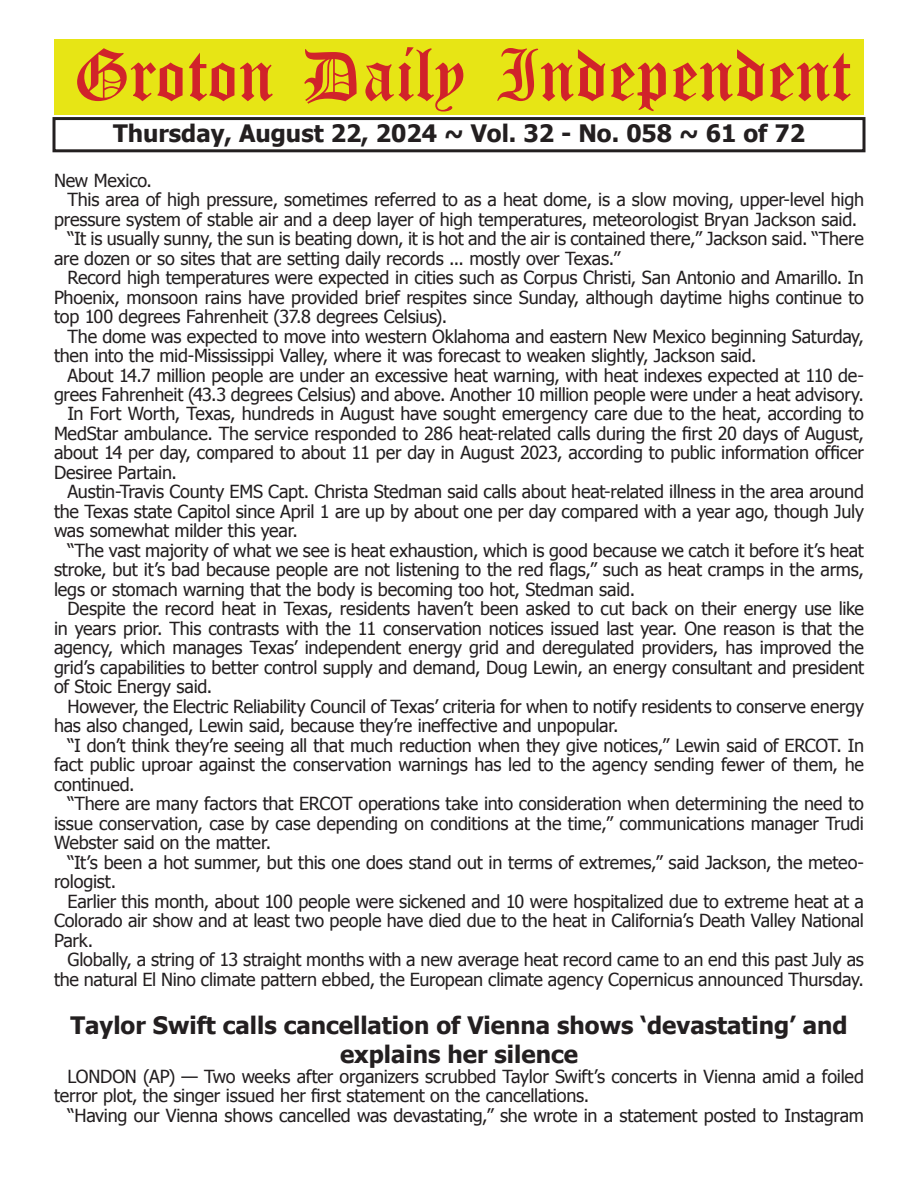
<style>
.page{position:relative;width:918px;height:1188px;background:#fff}
.page>*{position:absolute;margin:0;border:0;box-sizing:border-box;transform-origin:0 0}
.t1{font:54px "Old English Five";color:#d1232a}
.t2{font:700 24px/28.8px "Tahoma";color:#231f20;text-align:center}
.t3{font:18px/19.5px "Tahoma";letter-spacing:-.01em;color:#231f20}
</style>
<div class="page">
<div style="left:52px;top:117px;width:814px;height:35px;border:3px solid #231f20"></div>
<div style="left:54px;top:40px;width:810px;height:75px;background:#e7e515"></div>
<h1 class="t1" style="left:73px;top:50px;width:779px">Groton Daily Independent</h1>
<h2 class="t2" style="left:113px;top:117px;width:694px">Thursday, August 22, 2024 ~ Vol. 32 - No. 058 ~ 61 of 72</h2>
<p class="t3" style="left:54px;top:169px;width:100px">New Mexico.</p>
<p class="t3" style="left:68px;top:189px;width:798px">This area of high pressure, sometimes referred to as a heat dome, is a slow moving, upper-level high</p>
<p class="t3" style="left:54px;top:208px;width:805px">pressure system of stable air and a deep layer of high temperatures, meteorologist Bryan Jackson said.</p>
<p class="t3" style="left:68px;top:228px;width:798px">“It is usually sunny, the sun is beating down, it is hot and the air is contained there,” Jackson said. “There</p>
<p class="t3" style="left:54px;top:247px;width:568px">are dozen or so sites that are setting daily records ... mostly over Texas.”</p>
<p class="t3" style="left:68px;top:267px;width:798px">Record high temperatures were expected in cities such as Corpus Christi, San Antonio and Amarillo. In</p>
<p class="t3" style="left:54px;top:286px;width:811px">Phoenix, monsoon rains have provided brief respites since Sunday, although daytime highs continue to</p>
<p class="t3" style="left:54px;top:306px;width:395px">top 100 degrees Fahrenheit (37.8 degrees Celsius).</p>
<p class="t3" style="left:68px;top:325px;width:798px">The dome was expected to move into western Oklahoma and eastern New Mexico beginning Saturday,</p>
<p class="t3" style="left:54px;top:345px;width:704px">then into the mid-Mississippi Valley, where it was forecast to weaken slightly, Jackson said.</p>
<p class="t3" style="left:68px;top:364px;width:798px">About 14.7 million people are under an excessive heat warning, with heat indexes expected at 110 de-</p>
<p class="t3" style="left:54px;top:384px;width:812px">grees Fahrenheit (43.3 degrees Celsius) and above. Another 10 million people were under a heat advisory.</p>
<p class="t3" style="left:68px;top:403px;width:798px">In Fort Worth, Texas, hundreds in August have sought emergency care due to the heat, according to</p>
<p class="t3" style="left:54px;top:423px;width:811px">MedStar ambulance. The service responded to 286 heat-related calls during the first 20 days of August,</p>
<p class="t3" style="left:54px;top:442px;width:811px">about 14 per day, compared to about 11 per day in August 2023, according to public information officer</p>
<p class="t3" style="left:54px;top:462px;width:125px">Desiree Partain.</p>
<p class="t3" style="left:68px;top:481px;width:798px">Austin-Travis County EMS Capt. Christa Stedman said calls about heat-related illness in the area around</p>
<p class="t3" style="left:54px;top:501px;width:811px">the Texas state Capitol since April 1 are up by about one per day compared with a year ago, though July</p>
<p class="t3" style="left:54px;top:520px;width:245px">was somewhat milder this year.</p>
<p class="t3" style="left:68px;top:540px;width:798px">“The vast majority of what we see is heat exhaustion, which is good because we catch it before it’s heat</p>
<p class="t3" style="left:54px;top:559px;width:811px">stroke, but it’s bad because people are not listening to the red flags,” such as heat cramps in the arms,</p>
<p class="t3" style="left:54px;top:579px;width:583px">legs or stomach warning that the body is becoming too hot, Stedman said.</p>
<p class="t3" style="left:68px;top:598px;width:798px">Despite the record heat in Texas, residents haven’t been asked to cut back on their energy use like</p>
<p class="t3" style="left:54px;top:618px;width:811px">in years prior. This contrasts with the 11 conservation notices issued last year. One reason is that the</p>
<p class="t3" style="left:54px;top:637px;width:812px">agency, which manages Texas’ independent energy grid and deregulated providers, has improved the</p>
<p class="t3" style="left:54px;top:657px;width:812px">grid’s capabilities to better control supply and demand, Doug Lewin, an energy consultant and president</p>
<p class="t3" style="left:54px;top:676px;width:160px">of Stoic Energy said.</p>
<p class="t3" style="left:68px;top:696px;width:798px">However, the Electric Reliability Council of Texas’ criteria for when to notify residents to conserve energy</p>
<p class="t3" style="left:54px;top:715px;width:566px">has also changed, Lewin said, because they’re ineffective and unpopular.</p>
<p class="t3" style="left:68px;top:735px;width:798px">“I don’t think they’re seeing all that much reduction when they give notices,” Lewin said of ERCOT. In</p>
<p class="t3" style="left:54px;top:754px;width:811px">fact public uproar against the conservation warnings has led to the agency sending fewer of them, he</p>
<p class="t3" style="left:54px;top:774px;width:82px">continued.</p>
<p class="t3" style="left:68px;top:793px;width:798px">“There are many factors that ERCOT operations take into consideration when determining the need to</p>
<p class="t3" style="left:54px;top:813px;width:812px">issue conservation, case by case depending on conditions at the time,” communications manager Trudi</p>
<p class="t3" style="left:54px;top:832px;width:219px">Webster said on the matter.</p>
<p class="t3" style="left:68px;top:852px;width:798px">“It’s been a hot summer, but this one does stand out in terms of extremes,” said Jackson, the meteo-</p>
<p class="t3" style="left:54px;top:871px;width:64px">rologist.</p>
<p class="t3" style="left:68px;top:891px;width:798px">Earlier this month, about 100 people were sickened and 10 were hospitalized due to extreme heat at a</p>
<p class="t3" style="left:54px;top:910px;width:811px">Colorado air show and at least two people have died due to the heat in California’s Death Valley National</p>
<p class="t3" style="left:54px;top:930px;width:41px">Park.</p>
<p class="t3" style="left:68px;top:949px;width:798px">Globally, a string of 13 straight months with a new average heat record came to an end this past July as</p>
<p class="t3" style="left:54px;top:969px;width:811px">the natural El Nino climate pattern ebbed, the European climate agency Copernicus announced Thursday.</p>
<h2 class="t2" style="left:71px;top:1010px;width:779px">Taylor Swift calls cancellation of Vienna shows ‘devastating’ and explains her silence</h2>
<p class="t3" style="left:54px;top:1066px;width:811px;text-indent:14px">LONDON (AP) — Two weeks after organizers scrubbed Taylor Swift’s concerts in Vienna amid a foiled terror plot, the singer issued her first statement on the cancellations.</p>
<p class="t3" style="left:68px;top:1105px;width:798px">“Having our Vienna shows cancelled was devastating,” she wrote in a statement posted to Instagram</p>
</div>
